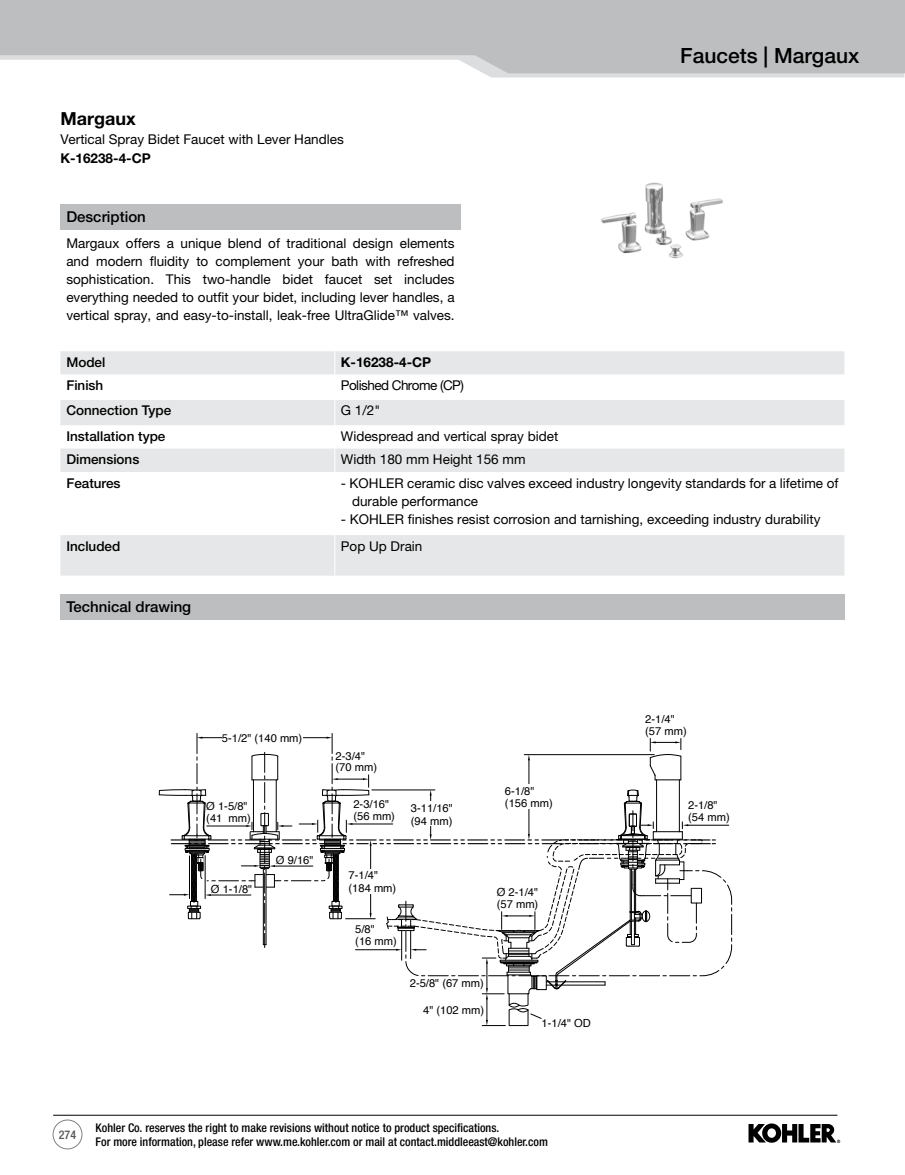
<style>
.page{position:relative;width:905px;height:1175px;background:#fff}
.page>*{position:absolute;margin:0;border:0;box-sizing:border-box;transform-origin:0 0}
.t1{font:500 21px "Helvetica Neue LT Pro";color:#000}
.t2{font:700 18px "Helvetica Neue LT Pro";color:#000}
.t3{font:500 15px "Helvetica Neue LT Pro";color:#000}
.t4{font:13.5px/18px "Helvetica Neue LT Pro";color:#000}
.t5{font:500 13.5px "Helvetica Neue LT Pro";color:#000}
.t6{font:13.5px "Helvetica Neue LT Pro";letter-spacing:-.04em;color:#000}
.t7{font:700 13.5px "Helvetica Neue LT Pro";color:#000}
.t8{font:500 condensed 12px/13.5px "Helvetica Neue LT Pro";color:#000}
.t9{font:500 condensed 12px "Helvetica Neue LT Pro";color:#58595b}
.t10{font:11.25px/12.3px "Helvetica";color:#000}
.s1{font-weight:700}
</style>
<div class="page">
<hr style="left:53px;top:1115px;width:784px;height:1px;background:#000">
<svg style="left:748px;top:1123px;width:92px;height:20px"></svg>
<div style="left:53px;top:1119px;width:29px;height:30px;border:1px solid #808285;border-radius:50%"></div>
<div style="left:60px;top:594px;width:784px;height:26px;background:#bcbec0"></div>
<div style="left:60px;top:204px;width:400px;height:25px;background:#bcbec0"></div>
<div style="left:60px;top:535px;width:784px;height:40px;background:#e6e7e8"></div>
<svg style="left:60px;top:351px;width:784px;height:121px"></svg>
<hr style="left:334px;top:535px;width:1px;height:40px;background:#fff">
<svg style="left:159px;top:733px;width:573px;height:293px"></svg>
<div style="left:222px;top:731px;width:80px;height:13px;background:#fff"></div>
<div style="left:348px;top:868px;width:48px;height:25px;background:#fff"></div>
<div style="left:411px;top:801px;width:42px;height:25px;background:#fff"></div>
<div style="left:505px;top:784px;width:47px;height:25px;background:#fff"></div>
<img style="left:601px;top:182px;width:122px;height:77px">
<svg style="left:484px;top:73px;width:420px;height:5px;background:#dddedf"></svg>
<svg style="left:0;top:0;width:904px;height:73px;background:#c3c5c7"></svg>
<p class="t2" style="left:60px;top:107px;width:77px">Margaux</p>
<p class="t4" style="left:60px;top:130px;width:285px;line-height:19.2px">Vertical Spray Bidet Faucet with Lever Handles<br><span class="s1">K-16238-4-CP</span></p>
<p class="t1" style="left:680px;top:43px;width:180px">Faucets | Margaux</p>
<p class="t3" style="left:66px;top:208px;width:81px">Description</p>
<p class="t4" style="left:66px;top:234px;width:390px;text-align:justify">Margaux offers a unique blend of traditional design elements and modern fluidity to complement your bath with refreshed sophistication. This two-handle bidet faucet set includes everything needed to outfit your bidet, including lever handles, a vertical spray, and easy-to-install, leak-free UltraGlide™ valves.</p>
<p class="t5" style="left:66px;top:354px;width:41px">Model</p>
<p class="t7" style="left:341px;top:354px;width:92px">K-16238-4-CP</p>
<p class="t5" style="left:66px;top:377px;width:39px">Finish</p>
<p class="t6" style="left:341px;top:377px;width:124px">Polished Chrome (CP)</p>
<p class="t5" style="left:66px;top:402px;width:106px">Connection Type</p>
<p class="t4" style="left:341px;top:401px;width:41px">G 1/2"</p>
<p class="t5" style="left:66px;top:428px;width:101px">Installation type</p>
<p class="t4" style="left:341px;top:427px;width:219px">Widespread and vertical spray bidet</p>
<p class="t5" style="left:66px;top:451px;width:75px">Dimensions</p>
<p class="t4" style="left:341px;top:450px;width:186px">Width 180 mm Height 156 mm</p>
<p class="t5" style="left:66px;top:475px;width:56px">Features</p>
<p class="t4" style="left:341px;top:473px;width:499px">- KOHLER ceramic disc valves exceed industry longevity standards for a lifetime of</p>
<p class="t4" style="left:352px;top:491px;width:128px">durable performance</p>
<p class="t4" style="left:341px;top:509px;width:481px">- KOHLER finishes resist corrosion and tarnishing, exceeding industry durability</p>
<p class="t5" style="left:66px;top:538px;width:56px">Included</p>
<p class="t4" style="left:341px;top:537px;width:83px">Pop Up Drain</p>
<p class="t3" style="left:66px;top:598px;width:126px">Technical drawing</p>
<p class="t10" style="left:222px;top:732px;width:82px">5-1/2" (140 mm)</p>
<p class="t10" style="left:206px;top:800px;width:46px">Ø 1-5/8" (41 mm)</p>
<p class="t10" style="left:211px;top:883px;width:43px">Ø 1-1/8"</p>
<p class="t10" style="left:276px;top:854px;width:39px">Ø 9/16"</p>
<p class="t10" style="left:335px;top:750px;width:43px;line-height:11.2px">2-3/4" (70 mm)</p>
<p class="t10" style="left:353px;top:798px;width:43px">2-3/16" (56 mm)</p>
<p class="t10" style="left:411px;top:802px;width:43px">3-11/16" (94 mm)</p>
<p class="t10" style="left:505px;top:785px;width:49px">6-1/8" (156 mm)</p>
<p class="t10" style="left:348px;top:869px;width:49px">7-1/4" (184 mm)</p>
<p class="t10" style="left:355px;top:923px;width:43px">5/8"<br>(16 mm)</p>
<p class="t10" style="left:496px;top:885px;width:43px">Ø 2-1/4" (57 mm)</p>
<p class="t10" style="left:410px;top:977px;width:76px">2-5/8" (67 mm)</p>
<p class="t10" style="left:423px;top:1004px;width:63px">4" (102 mm)</p>
<p class="t10" style="left:541px;top:1017px;width:51px">1-1/4" OD</p>
<p class="t9" style="left:59px;top:1127px;width:19px">274</p>
<p class="t8" style="left:96px;top:1120px;width:454px">Kohler Co. reserves the right to make revisions without notice to product specifications.<br>For more information, please refer www.me.kohler.com or mail at contact.middleeast@kohler.com</p>
<p class="t10" style="left:645px;top:713px;width:43px">2-1/4" (57 mm)</p>
<p class="t10" style="left:688px;top:799px;width:43px">2-1/8" (54 mm)</p>
</div>
